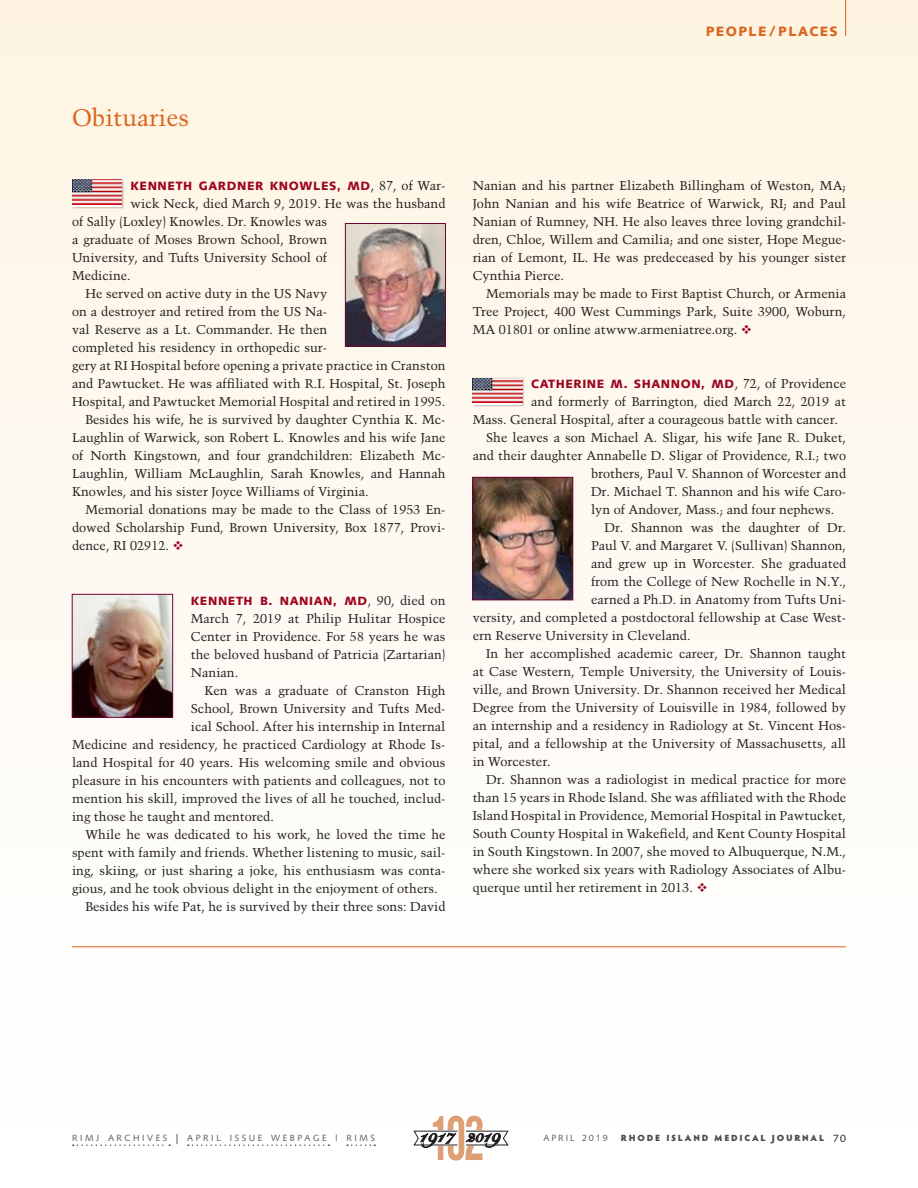
<style>
.page{position:relative;width:918px;height:1188px;background:#fff}
.page>*{position:absolute;margin:0;border:0;box-sizing:border-box;transform-origin:0 0}
.PEOPLE_TITLE-16_oran{font:24px "Trump Mediaeval";color:#dc641c}
.t1{font:900 13.5px "Syntax";letter-spacing:.1em;color:#dc641c}
.People_text__8_5_12{font:12.75px/18px "Trump Mediaeval";color:#231f20;text-align:justify}
.People_text_1st_line{font:12.75px/18px "Trump Mediaeval";color:#231f20}
.People_text_1st_line-2{font:900 12px "Syntax";letter-spacing:.05em;color:#9d061f}
.t2{font:9px "Syntax";letter-spacing:.285em;color:#57585a}
.t3{font:900 9px "Hypatia Sans Pro";letter-spacing:.2em;color:#4b4c4d}
.t4{font:9px "Syntax";letter-spacing:.21em;color:#57585a}
.s1{font-family:"Trump Mediaeval";font-weight:400;font-size:12.75px;color:#231f20}
.s2{color:#9d061f}
.s3{font-size:13.5px;color:#231f20}
.s4{font-family:"Syntax";font-weight:400;font-size:10.5px;color:#231f20}
</style>
<div class="page">
<div style="left:0;top:0;width:918px;height:1188px;background:linear-gradient(to bottom,#fef4e3,#feffff)"></div>
<div style="left:72px;top:179px;width:52px;height:30px;background:#d1cabf"></div>
<div style="left:72px;top:180px;width:50px;height:27px;background:linear-gradient(to right,#d10012,#d10012)"></div>
<img style="left:72px;top:180px;width:49px;height:24px">
<hr style="left:845px;top:0;width:1px;height:36px;background:#dc641c">
<svg style="left:73px;top:1144px;width:97px;height:2px"></svg>
<svg style="left:188px;top:1144px;width:141px;height:2px"></svg>
<svg style="left:347px;top:1144px;width:28px;height:2px"></svg>
<svg style="left:413px;top:1116px;width:96px;height:45px"></svg>
<div style="left:473px;top:377px;width:52px;height:30px;background:#231f20;opacity:.25"></div>
<div style="left:473px;top:378px;width:49px;height:27px;background:linear-gradient(to right,#d10012,#d10012)"></div>
<img style="left:473px;top:378px;width:49px;height:24px">
<img style="left:474px;top:479px;width:97px;height:119px">
<div style="left:472px;top:477px;width:101px;height:123px;border:1px solid #750130"></div>
<img style="left:347px;top:225px;width:97px;height:119px">
<div style="left:345px;top:223px;width:101px;height:123px;border:1px solid #750130"></div>
<img style="left:74px;top:596px;width:97px;height:119px">
<div style="left:72px;top:594px;width:101px;height:123px;border:1px solid #750130"></div>
<hr style="left:72px;top:947px;width:774px;height:1px;background:#dc641c">
<p class="t1" style="left:706px;top:24px;width:134px">PEOPLE / PLACES</p>
<p class="PEOPLE_TITLE-16_oran" style="left:72px;top:103px;width:119px">Obituaries</p>
<p class="People_text_1st_line-2" style="left:131px;top:179px;width:316px">KENNETH GARDNER KNOWLES, MD<span class="s1">, 87, of War-</span></p>
<p class="People_text_1st_line" style="left:72px;top:194px;width:375px;text-indent:59px">wick Neck, died March 9, 2019. He was the husband of Sally (Loxley) Knowles. Dr. Knowles was<br>a graduate of Moses Brown School, Brown<br>University, and Tufts University School of<br>Medicine.</p>
<p class="People_text__8_5_12" style="left:72px;top:284px;width:375px;text-align:left;text-indent:14px">He served on active duty in the US Navy<br>on a destroyer and retired from the US Na-<br>val Reserve as a Lt. Commander. He then<br>completed his residency in orthopedic sur-<br>gery at RI Hospital before opening a private practice in Cranston and Pawtucket. He was affiliated with R.I. Hospital, St. Joseph Hospital, and Pawtucket Memorial Hospital and retired in 1995.</p>
<p class="People_text__8_5_12" style="left:72px;top:410px;width:375px;text-indent:14px">Besides his wife, he is survived by daughter Cynthia K. Mc-Laughlin of Warwick, son Robert L. Knowles and his wife Jane of North Kingstown, and four grandchildren: Elizabeth Mc-Laughlin, William McLaughlin, Sarah Knowles, and Hannah Knowles, and his sister Joyce Williams of Virginia.</p>
<p class="People_text__8_5_12" style="left:72px;top:500px;width:375px;text-indent:14px">Memorial donations may be made to the Class of 1953 En&shy;dowed Scholarship Fund, Brown University, Box 1877, Provi&shy;dence, RI 02912. <span class="s2">❖</span></p>
<p class="People_text_1st_line-2" style="left:191px;top:593px;width:256px">KENNETH B. NANIAN, MD<span class="s1">, 90, died on</span></p>
<p class="People_text_1st_line" style="left:191px;top:609px;width:256px;text-align:justify">March 7, 2019 at Philip Hulitar Hospice Center in Providence. For 58 years he was the beloved husband of Patricia (Zartarian)<br>Nanian.</p>
<p class="People_text__8_5_12" style="left:204px;top:681px;width:243px">Ken was a graduate of Cranston High</p>
<p class="People_text__8_5_12" style="left:191px;top:699px;width:256px">School, Brown University and Tufts Med-</p>
<p class="People_text__8_5_12" style="left:191px;top:717px;width:256px">ical School. After his internship in Internal</p>
<p class="People_text__8_5_12" style="left:72px;top:735px;width:375px">Medicine and residency, he practiced Cardiology at Rhode Is-</p>
<p class="People_text__8_5_12" style="left:72px;top:753px;width:375px">land Hospital for 40 years. His welcoming smile and obvious</p>
<p class="People_text__8_5_12" style="left:72px;top:771px;width:375px">pleasure in his encounters with patients and colleagues, not to</p>
<p class="People_text__8_5_12" style="left:72px;top:789px;width:375px">mention his skill, improved the lives of all he touched, includ-</p>
<p class="People_text__8_5_12" style="left:72px;top:807px;width:203px">ing those he taught and mentored.</p>
<p class="People_text__8_5_12" style="left:72px;top:825px;width:375px;text-indent:14px">While he was dedicated to his work, he loved the time he spent with family and friends. Whether listening to music, sail&shy;ing, skiing, or just sharing a joke, his enthusiasm was conta&shy;gious, and he took obvious delight in the enjoyment of others.</p>
<p class="People_text__8_5_12" style="left:86px;top:897px;width:361px">Besides his wife Pat, he is survived by their three sons: David</p>
<p class="People_text__8_5_12" style="left:473px;top:176px;width:375px">Nanian and his partner Elizabeth Billingham of Weston, MA; John Nanian and his wife Beatrice of Warwick, RI; and Paul Nanian of Rumney, NH. He also leaves three loving grandchil&shy;dren, Chloe, Willem and Camilia; and one sister, Hope Megue&shy;rian of Lemont, IL. He was predeceased by his younger sister Cynthia Pierce.</p>
<p class="People_text__8_5_12" style="left:473px;top:284px;width:375px;text-indent:14px">Memorials may be made to First Baptist Church, or Armenia Tree Project, 400 West Cummings Park, Suite 3900, Woburn, MA 01801 or online atwww.armeniatree.org. <span class="s2">❖</span></p>
<p class="People_text_1st_line-2" style="left:531px;top:377px;width:316px">CATHERINE M. SHANNON, MD<span class="s1">, 72, of Providence</span></p>
<p class="People_text_1st_line" style="left:473px;top:392px;width:375px;text-indent:59px">and formerly of Barrington, died March 22, 2019 at<br>Mass. General Hospital, after a courageous battle with cancer.</p>
<p class="People_text__8_5_12" style="left:486px;top:428px;width:361px">She leaves a son Michael A. Sligar, his wife Jane R. Duket,</p>
<p class="People_text__8_5_12" style="left:473px;top:446px;width:375px">and their daughter Annabelle D. Sligar of Providence, R.I.; two</p>
<p class="People_text__8_5_12" style="left:591px;top:464px;width:257px">brothers, Paul V. Shannon of Worcester and</p>
<p class="People_text__8_5_12" style="left:591px;top:482px;width:257px">Dr. Michael T. Shannon and his wife Caro-</p>
<p class="People_text__8_5_12" style="left:591px;top:500px;width:245px">lyn of Andover, Mass.; and four nephews.</p>
<p class="People_text__8_5_12" style="left:604px;top:518px;width:243px">Dr. Shannon was the daughter of Dr.</p>
<p class="People_text__8_5_12" style="left:591px;top:536px;width:257px">Paul V. and Margaret V. (Sullivan) Shannon,</p>
<p class="People_text__8_5_12" style="left:591px;top:554px;width:257px">and grew up in Worcester. She graduated</p>
<p class="People_text__8_5_12" style="left:591px;top:572px;width:257px">from the College of New Rochelle in N.Y.,</p>
<p class="People_text__8_5_12" style="left:591px;top:590px;width:257px">earned a Ph.D. in Anatomy from Tufts Uni-</p>
<p class="People_text__8_5_12" style="left:473px;top:608px;width:375px">versity, and completed a postdoctoral fellowship at Case West-</p>
<p class="People_text__8_5_12" style="left:473px;top:626px;width:219px">ern Reserve University in Cleveland.</p>
<p class="People_text__8_5_12" style="left:473px;top:644px;width:375px;text-indent:14px">In her accomplished academic career, Dr. Shannon taught at Case Western, Temple University, the University of Louis&shy;ville, and Brown University. Dr. Shannon received her Medical Degree from the University of Louisville in 1984, followed by an internship and a residency in Radiology at St. Vincent Hos&shy;pital, and a fellowship at the University of Massachusetts, all in Worcester.</p>
<p class="People_text__8_5_12" style="left:473px;top:770px;width:375px;text-indent:14px">Dr. Shannon was a radiologist in medical practice for more than 15 years in Rhode Island. She was affiliated with the Rhode Island Hospital in Providence, Memorial Hospital in Pawtucket, South County Hospital in Wakefield, and Kent County Hospital in South Kingstown. In 2007, she moved to Albuquerque, N.M., where she worked six years with Radiology Associates of Albu&shy;querque until her retirement in 2013. <span class="s2">❖</span></p>
<p class="t2" style="left:72px;top:1132px;width:305px">RIMJ ARCHIVES <span class="s3">|</span> APRIL ISSUE WEBPAGE | RIMS</p>
<p class="t4" style="left:544px;top:1132px;width:66px">APRIL 2019</p>
<p class="t3" style="left:621px;top:1131px;width:227px">RHODE ISLAND MEDICAL JOURNAL <span class="s4">70</span></p>
</div>
